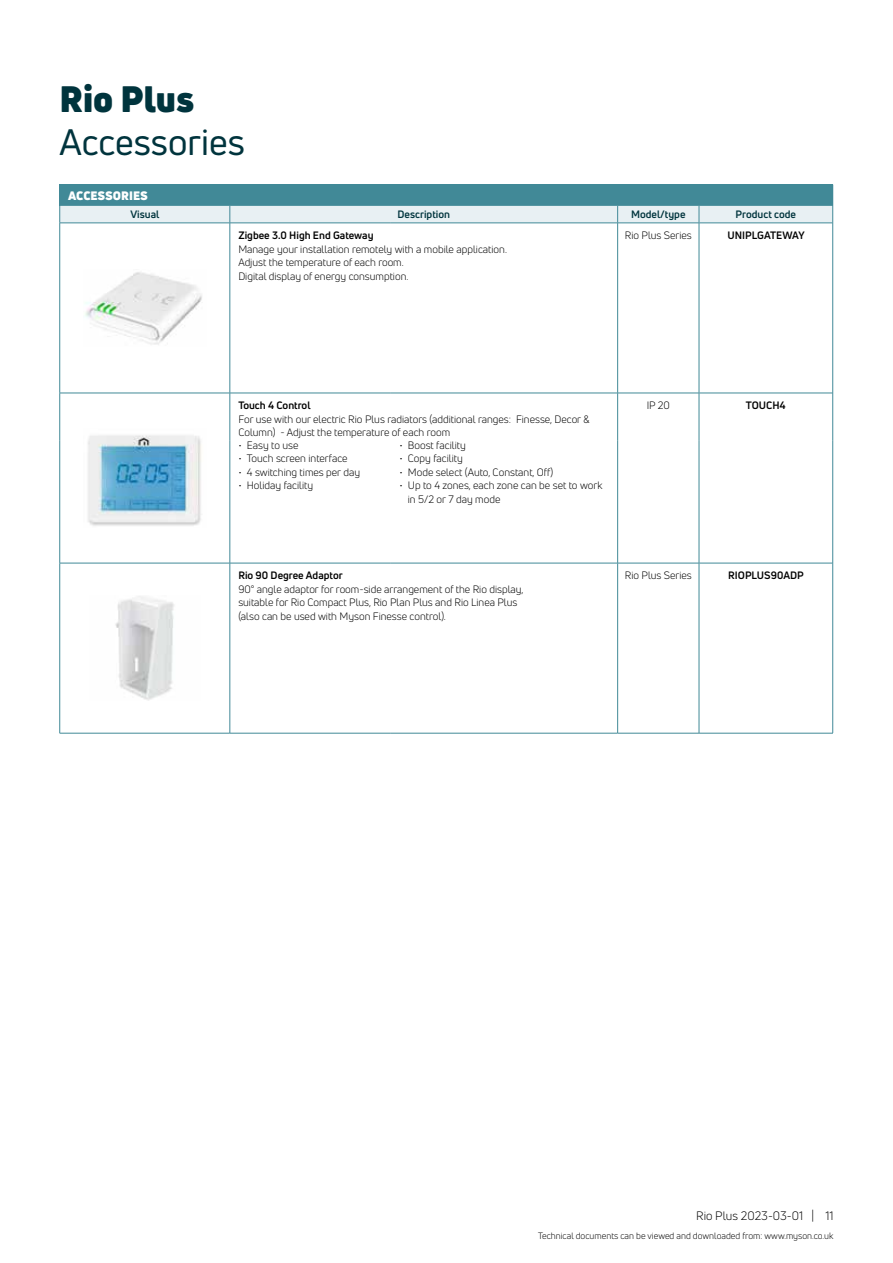
<style>
.page{position:relative;width:893px;height:1263px;background:#fff}
.page>*{position:absolute;margin:0;border:0;box-sizing:border-box;transform-origin:0 0}
.t1{font:36px "Uni Neue";color:#00343d}
.t2{font:900 36px "Uni Neue";color:#00343d}
.t3{font:12px "Uni Neue";color:#000}
.t4{font:900 12px "Uni Neue";color:#fff}
.t5{font:10.5px/13.5px "Uni Neue";color:#000}
.t6{font:700 10.5px "Uni Neue";color:#000}
.t7{font:700 10.5px "Uni Neue";color:#00343d}
.t8{font:9px "Uni Neue";color:#000}
</style>
<div class="page">
<hr style="left:60px;top:223px;width:170px;height:1px;background:#418997">
<hr style="left:59px;top:223px;width:1px;height:170px;background:#418997">
<hr style="left:230px;top:223px;width:161px;height:1px;background:#418997">
<hr style="left:230px;top:223px;width:1px;height:170px;background:#418997">
<hr style="left:391px;top:223px;width:227px;height:1px;background:#418997">
<hr style="left:618px;top:223px;width:81px;height:1px;background:#418997">
<hr style="left:617px;top:223px;width:1px;height:170px;background:#418997">
<hr style="left:699px;top:223px;width:1px;height:170px;background:#418997">
<hr style="left:832px;top:223px;width:1px;height:170px;background:#418997">
<hr style="left:60px;top:393px;width:170px;height:1px;background:#418997">
<hr style="left:59px;top:393px;width:1px;height:48px;background:#418997">
<hr style="left:230px;top:393px;width:161px;height:1px;background:#418997">
<hr style="left:230px;top:393px;width:1px;height:48px;background:#418997">
<hr style="left:391px;top:393px;width:227px;height:1px;background:#418997">
<hr style="left:618px;top:393px;width:81px;height:1px;background:#418997">
<hr style="left:617px;top:393px;width:1px;height:48px;background:#418997">
<hr style="left:699px;top:393px;width:1px;height:48px;background:#418997">
<hr style="left:832px;top:393px;width:1px;height:48px;background:#418997">
<hr style="left:59px;top:441px;width:1px;height:122px;background:#418997">
<hr style="left:230px;top:441px;width:1px;height:122px;background:#418997">
<hr style="left:617px;top:441px;width:1px;height:122px;background:#418997">
<hr style="left:699px;top:441px;width:1px;height:122px;background:#418997">
<hr style="left:832px;top:441px;width:1px;height:122px;background:#418997">
<hr style="left:60px;top:563px;width:170px;height:1px;background:#418997">
<hr style="left:59px;top:563px;width:1px;height:170px;background:#418997">
<hr style="left:230px;top:563px;width:161px;height:1px;background:#418997">
<hr style="left:230px;top:563px;width:1px;height:170px;background:#418997">
<hr style="left:391px;top:563px;width:227px;height:1px;background:#418997">
<hr style="left:618px;top:563px;width:81px;height:1px;background:#418997">
<hr style="left:617px;top:563px;width:1px;height:170px;background:#418997">
<hr style="left:699px;top:563px;width:1px;height:170px;background:#418997">
<hr style="left:832px;top:563px;width:1px;height:170px;background:#418997">
<hr style="left:60px;top:733px;width:170px;height:1px;background:#418997">
<hr style="left:230px;top:733px;width:161px;height:1px;background:#418997">
<hr style="left:391px;top:733px;width:227px;height:1px;background:#418997">
<hr style="left:618px;top:733px;width:81px;height:1px;background:#418997">
<hr style="left:699px;top:733px;width:134px;height:1px;background:#418997">
<svg style="left:59px;top:185px;width:774px;height:38px;background:#89b5be"></svg>
<hr style="left:699px;top:223px;width:133px;height:1px;background:#418997">
<hr style="left:699px;top:393px;width:133px;height:1px;background:#418997">
<hr style="left:699px;top:563px;width:133px;height:1px;background:#418997">
<img style="left:85px;top:272px;width:117px;height:73px">
<img style="left:88px;top:435px;width:113px;height:91px">
<img style="left:115px;top:596px;width:59px;height:105px">
<h1 class="t2" style="left:60px;top:74px;width:136px">Rio Plus</h1>
<h1 class="t1" style="left:60px;top:120px;width:187px">Accessories</h1>
<p class="t4" style="left:68px;top:187px;width:81px">ACCESSORIES</p>
<p class="t7" style="left:130px;top:208px;width:30px">Visual</p>
<p class="t7" style="left:397px;top:208px;width:54px">Description</p>
<p class="t7" style="left:631px;top:208px;width:56px">Model/type</p>
<p class="t7" style="left:736px;top:208px;width:62px">Product code</p>
<p class="t6" style="left:238px;top:229px;width:137px">Zigbee 3.0 High End Gateway</p>
<p class="t5" style="left:238px;top:242px;width:270px">Manage your installation remotely with a mobile application.<br>Adjust the temperature of each room.<br>Digital display of energy consumption.</p>
<p class="t5" style="left:625px;top:229px;width:69px">Rio Plus Series</p>
<p class="t6" style="left:727px;top:229px;width:79px">UNIPLGATEWAY</p>
<p class="t6" style="left:238px;top:399px;width:74px">Touch 4 Control</p>
<p class="t5" style="left:238px;top:412px;width:353px">For use with our electric Rio Plus radiators (additional ranges: Finesse, Decor &amp;<br>Column) - Adjust the temperature of each room</p>
<p class="t5" style="left:238px;top:438px;width:62px">• Easy to use</p>
<p class="t5" style="left:238px;top:452px;width:111px">• Touch screen interface</p>
<p class="t5" style="left:238px;top:465px;width:123px">• 4 switching times per day</p>
<p class="t5" style="left:238px;top:479px;width:76px">• Holiday facility</p>
<p class="t5" style="left:399px;top:438px;width:68px">• Boost facility</p>
<p class="t5" style="left:399px;top:452px;width:65px">• Copy facility</p>
<p class="t5" style="left:399px;top:465px;width:155px">• Mode select (Auto, Constant, Off)</p>
<p class="t5" style="left:408px;top:479px;width:196px;text-indent:-9px">• Up to 4 zones, each zone can be set to work in 5/2 or 7 day mode</p>
<p class="t5" style="left:647px;top:399px;width:25px">IP 20</p>
<p class="t6" style="left:746px;top:399px;width:42px">TOUCH4</p>
<p class="t6" style="left:238px;top:569px;width:106px">Rio 90 Degree Adaptor</p>
<p class="t5" style="left:238px;top:582px;width:287px">90° angle adaptor for room-side arrangement of the Rio display, suitable for Rio Compact Plus, Rio Plan Plus and Rio Linea Plus (also can be used with Myson Finesse control).</p>
<p class="t5" style="left:625px;top:569px;width:69px">Rio Plus Series</p>
<p class="t6" style="left:728px;top:569px;width:77px">RIOPLUS90ADP</p>
<p class="t3" style="left:696px;top:1209px;width:139px">Rio Plus 2023-03-01 | 11</p>
<p class="t8" style="left:538px;top:1230px;width:297px">Technical documents can be viewed and downloaded from: www.myson.co.uk</p>
</div>
